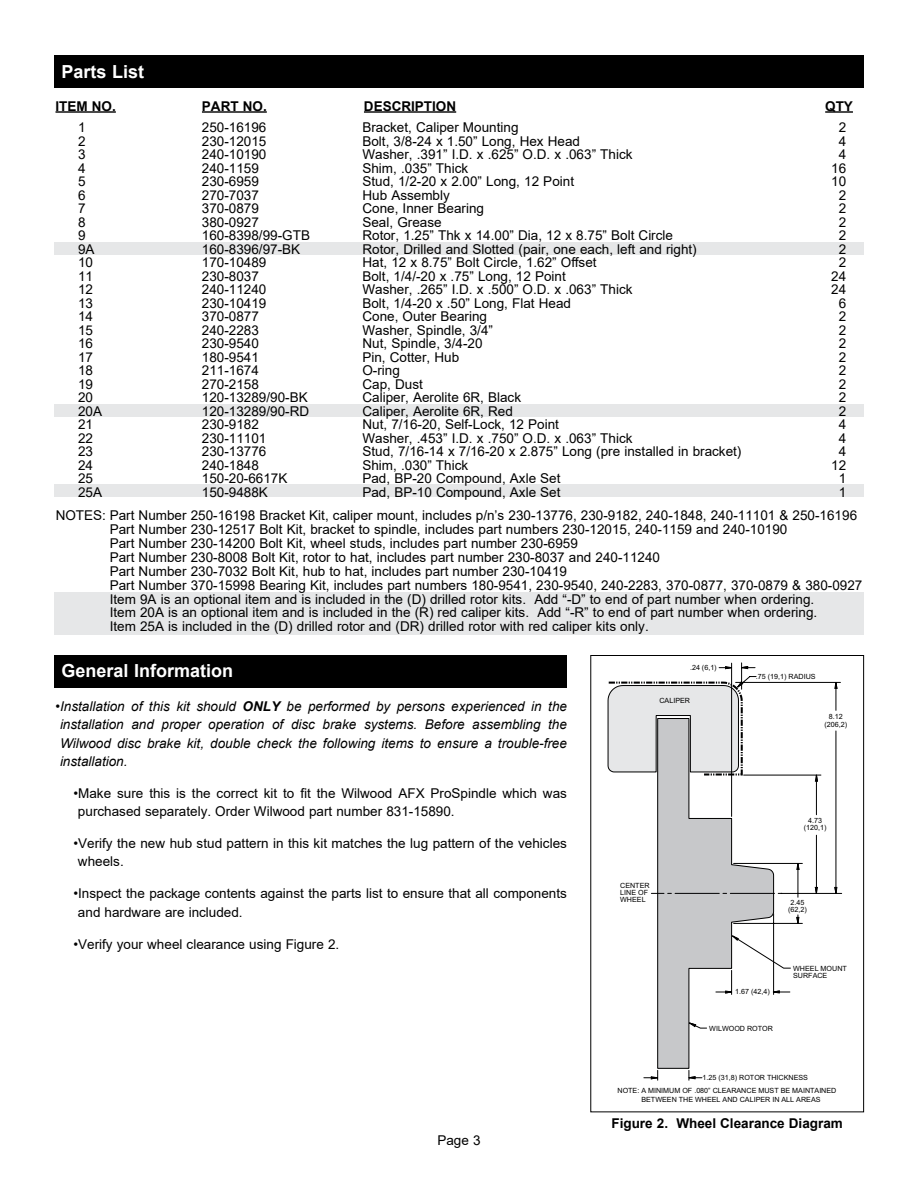
<style>
.page{position:relative;width:918px;height:1188px;background:#fff}
.page>*{position:absolute;margin:0;border:0;box-sizing:border-box;transform-origin:0 0}
.t1{font:700 18px "Arial";color:#fff}
.t2{font:13.5px/13.5px "Arial";color:#000}
.t3{font:italic 13.5px/18.3px "Arial";color:#000;text-align:justify}
.t4{font:700 13.5px "Arial";color:#000}
.t5{font:7.2px/7.2px "Arial";color:#000}
.s1{font-style:normal}
.s2{font-weight:700}
</style>
<div class="page">
<div style="left:54px;top:242px;width:810px;height:13px;background:#e6e7e8"></div>
<div style="left:54px;top:405px;width:810px;height:12px;background:#e6e7e8"></div>
<div style="left:54px;top:484px;width:810px;height:13px;background:#e6e7e8"></div>
<div style="left:54px;top:56px;width:810px;height:32px;background:#000"></div>
<hr style="left:56px;top:111px;width:60px;height:2px;background:#000">
<hr style="left:202px;top:111px;width:65px;height:2px;background:#000">
<hr style="left:364px;top:111px;width:92px;height:2px;background:#000">
<hr style="left:825px;top:111px;width:28px;height:2px;background:#000">
<div style="left:54px;top:592px;width:810px;height:43px;background:#e6e7e8"></div>
<svg style="left:643px;top:662px;width:199px;height:419px"></svg>
<svg style="left:834px;top:887px;width:3px;height:7px"></svg>
<svg style="left:834px;top:682px;width:4px;height:7px"></svg>
<svg style="left:815px;top:887px;width:3px;height:7px"></svg>
<svg style="left:815px;top:774px;width:3px;height:8px"></svg>
<svg style="left:725px;top:666px;width:6px;height:3px"></svg>
<svg style="left:741px;top:666px;width:7px;height:3px"></svg>
<svg style="left:688px;top:1076px;width:8px;height:3px"></svg>
<svg style="left:651px;top:1076px;width:7px;height:3px"></svg>
<svg style="left:608px;top:681px;width:192px;height:388px"></svg>
<hr style="left:731px;top:663px;width:1px;height:153px;background:#000">
<div style="left:590px;top:655px;width:274px;height:457px;border:1px solid #000"></div>
<div style="left:54px;top:655px;width:513px;height:33px;background:#000"></div>
<h1 class="t1" style="left:62px;top:59px;width:84px">Parts List</h1>
<p class="t4" style="left:56px;top:96px;width:62px">ITEM NO.</p>
<p class="t4" style="left:202px;top:96px;width:66px">PART NO.</p>
<p class="t4" style="left:364px;top:96px;width:94px">DESCRIPTION</p>
<p class="t4" style="left:825px;top:96px;width:29px">QTY</p>
<p class="t2" style="left:202px;top:121px;width:110px">250-16196<br>230-12015<br>240-10190<br>240-1159<br>230-6959<br>270-7037<br>370-0879<br>380-0927<br>160-8398/99-GTB<br>160-8396/97-BK<br>170-10489<br>230-8037<br>240-11240<br>230-10419<br>370-0877<br>240-2283<br>230-9540<br>180-9541<br>211-1674<br>270-2158<br>120-13289/90-BK<br>120-13289/90-RD<br>230-9182<br>230-11101<br>230-13776<br>240-1848<br>150-20-6617K<br>150-9488K</p>
<p class="t2" style="left:362px;top:121px;width:380px">Bracket, Caliper Mounting<br>Bolt, 3/8-24 x 1.50” Long, Hex Head<br>Washer, .391” I.D. x .625” O.D. x .063” Thick<br>Shim, .035” Thick<br>Stud, 1/2-20 x 2.00” Long, 12 Point<br>Hub Assembly<br>Cone, Inner Bearing<br>Seal, Grease<br>Rotor, 1.25” Thk x 14.00” Dia, 12 x 8.75” Bolt Circle<br>Rotor, Drilled and Slotted (pair, one each, left and right)<br>Hat, 12 x 8.75” Bolt Circle, 1.62” Offset<br>Bolt, 1/4/-20 x .75” Long, 12 Point<br>Washer, .265” I.D. x .500” O.D. x .063” Thick<br>Bolt, 1/4-20 x .50” Long, Flat Head<br>Cone, Outer Bearing<br>Washer, Spindle, 3/4”<br>Nut, Spindle, 3/4-20<br>Pin, Cotter, Hub<br>O-ring<br>Cap, Dust<br>Caliper, Aerolite 6R, Black<br>Caliper, Aerolite 6R, Red<br>Nut, 7/16-20, Self-Lock, 12 Point<br>Washer, .453” I.D. x .750” O.D. x .063” Thick<br>Stud, 7/16-14 x 7/16-20 x 2.875” Long (pre installed in bracket)<br>Shim, .030” Thick<br>Pad, BP-20 Compound, Axle Set<br>Pad, BP-10 Compound, Axle Set</p>
<p class="t2" style="left:78px;top:121px;width:26px">1<br>2<br>3<br>4<br>5<br>6<br>7<br>8<br>9<br>9A<br>10<br>11<br>12<br>13<br>14<br>15<br>16<br>17<br>18<br>19<br>20<br>20A<br>21<br>22<br>23<br>24<br>25<br>25A</p>
<p class="t2" style="left:831px;top:121px;width:17px;text-align:center">2<br>4<br>4<br>16<br>10<br>2<br>2<br>2<br>2<br>2<br>2<br>24<br>24<br>6<br>2<br>2<br>2<br>2<br>2<br>2<br>2<br>2<br>4<br>4<br>4<br>12<br>1<br>1</p>
<p class="t2" style="left:110px;top:508px;width:754px;line-height:14px;text-indent:-54px">NOTES: Part Number 250-16198 Bracket Kit, caliper mount, includes p/n’s 230-13776, 230-9182, 240-1848, 240-11101 &amp; 250-16196<br>Part Number 230-12517 Bolt Kit, bracket to spindle, includes part numbers 230-12015, 240-1159 and 240-10190<br>Part Number 230-14200 Bolt Kit, wheel studs, includes part number 230-6959<br>Part Number 230-8008 Bolt Kit, rotor to hat, includes part number 230-8037 and 240-11240<br>Part Number 230-7032 Bolt Kit, hub to hat, includes part number 230-10419<br>Part Number 370-15998 Bearing Kit, includes part numbers 180-9541, 230-9540, 240-2283, 370-0877, 370-0879 &amp; 380-0927<br>Item 9A is an optional item and is included in the (D) drilled rotor kits. Add “-D” to end of part number when ordering.<br>Item 20A is an optional item and is included in the (R) red caliper kits. Add “-R” to end of part number when ordering.<br>Item 25A is included in the (D) drilled rotor and (DR) drilled rotor with red caliper kits only.</p>
<h1 class="t1" style="left:62px;top:658px;width:173px">General Information</h1>
<p class="t3" style="left:60px;top:697px;width:509px;text-indent:-4px"><span class="s1">•</span>Installation of this kit should <span class="s2">ONLY</span> be performed by persons experienced in the installation and proper operation of disc brake systems. Before assembling the Wilwood disc brake kit, double check the following items to ensure a trouble-free installation.</p>
<p class="t2" style="left:78px;top:784px;width:490px;line-height:18.3px;text-indent:-4px">•Make sure this is the correct kit to fit the Wilwood AFX ProSpindle which was purchased separately. Order Wilwood part number 831-15890.</p>
<p class="t2" style="left:78px;top:834px;width:490px;line-height:18.3px;text-indent:-4px">•Verify the new hub stud pattern in this kit matches the lug pattern of the vehicles wheels.</p>
<p class="t2" style="left:78px;top:884px;width:490px;line-height:18.3px;text-indent:-4px">•Inspect the package contents against the parts list to ensure that all components and hardware are included.</p>
<p class="t2" style="left:74px;top:937px;width:267px">•Verify your wheel clearance using Figure 2.</p>
<p class="t2" style="left:437px;top:1134px;width:45px">Page 3</p>
<p class="t5" style="left:690px;top:664px;width:28px">.24 (6,1)</p>
<p class="t5" style="left:659px;top:697px;width:32px">CALIPER</p>
<p class="t5" style="left:756px;top:673px;width:61px">.75 (19,1) RADIUS</p>
<p class="t5" style="left:825px;top:713px;width:24px;text-align:center">8.12 (206,2)</p>
<p class="t5" style="left:620px;top:882px;width:31px">CENTER<br>LINE OF<br>WHEEL</p>
<p class="t5" style="left:804px;top:817px;width:24px;text-align:center">4.73 (120,1)</p>
<p class="t5" style="left:788px;top:899px;width:20px;text-align:center">2.45 (62,2)</p>
<p class="t5" style="left:735px;top:988px;width:36px">1.67 (42,4)</p>
<p class="t5" style="left:709px;top:1024px;width:65px">WILWOOD ROTOR</p>
<p class="t5" style="left:793px;top:964px;width:55px">WHEEL MOUNT<br>SURFACE</p>
<p class="t5" style="left:703px;top:1074px;width:107px">1.25 (31,8) ROTOR THICKNESS</p>
<p class="t5" style="left:641px;top:1087px;width:197px;line-height:8.6px;text-indent:-24px">NOTE: A MINIMUM OF .080” CLEARANCE MUST BE MAINTAINED<br>BETWEEN THE WHEEL AND CALIPER IN ALL AREAS</p>
<p class="t4" style="left:611px;top:1113px;width:233px">Figure 2. Wheel Clearance Diagram</p>
</div>
